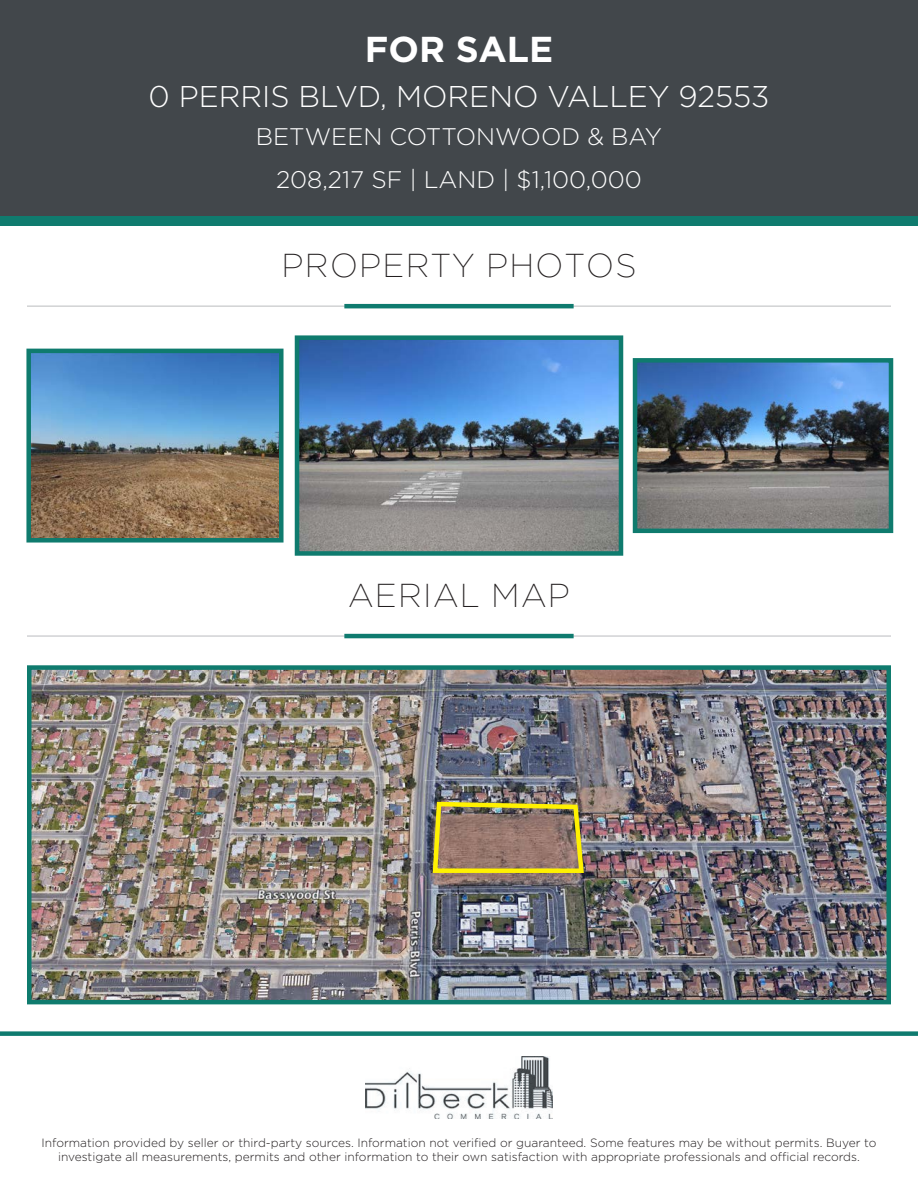
<style>
.page{position:relative;width:918px;height:1188px;background:#fff}
.page>*{position:absolute;margin:0;border:0;box-sizing:border-box;transform-origin:0 0}
.t1{font:700 36px "Gotham";color:#fff}
.t2{font:200 33px "Gotham";letter-spacing:.04em;color:#231f20}
.t3{font:300 30px "Gotham";color:#fff}
.t4{font:300 24px "Gotham";color:#fff}
.t5{font:300 12px/14.4px "Gotham";color:#231f20;text-align:center}
</style>
<div class="page">
<div style="left:0;top:1031px;width:918px;height:5px;background:#0f7b6f"></div>
<hr style="left:27px;top:305px;width:864px;height:2px;background:#d1d2d4">
<hr style="left:344px;top:304px;width:230px;height:4px;background:#0f7b6f">
<img style="left:300px;top:340px;width:318px;height:211px">
<div style="left:295px;top:335px;width:328px;height:221px;border:4px solid #0f7b6e"></div>
<img style="left:638px;top:363px;width:250px;height:165px">
<div style="left:633px;top:358px;width:260px;height:175px;border:4px solid #0f7b6e"></div>
<img style="left:31px;top:354px;width:248px;height:184px">
<div style="left:26px;top:349px;width:258px;height:194px;border:4px solid #0f7b6e"></div>
<hr style="left:27px;top:635px;width:864px;height:2px;background:#d1d2d4">
<hr style="left:344px;top:634px;width:230px;height:4px;background:#0f7b6f">
<img style="left:32px;top:670px;width:854px;height:329px">
<div style="left:27px;top:665px;width:864px;height:339px;border:4px solid #0f7b6e"></div>
<img style="left:430px;top:799px;width:156px;height:76px">
<div style="left:0;top:0;width:918px;height:217px;background:#42474b"></div>
<div style="left:0;top:217px;width:918px;height:9px;background:#0f7b6e"></div>
<img style="left:365px;top:1056px;width:188px;height:63px">
<p class="t1" style="left:365px;top:28px;width:190px">FOR SALE</p>
<p class="t3" style="left:148px;top:80px;width:623px">0 PERRIS BLVD, MORENO VALLEY 92553</p>
<p class="t4" style="left:256px;top:123px;width:408px">BETWEEN COTTONWOOD &amp; BAY</p>
<p class="t4" style="left:276px;top:166px;width:367px">208,217 SF | LAND | $1,100,000</p>
<p class="t2" style="left:281px;top:247px;width:357px">PROPERTY PHOTOS</p>
<p class="t2" style="left:348px;top:577px;width:223px">AERIAL MAP</p>
<p class="t5" style="left:41px;top:1135px;width:837px">Information provided by seller or third-party sources. Information not verified or guaranteed. Some features may be without permits. Buyer to investigate all measurements, permits and other information to their own satisfaction with appropriate professionals and official records.</p>
</div>
